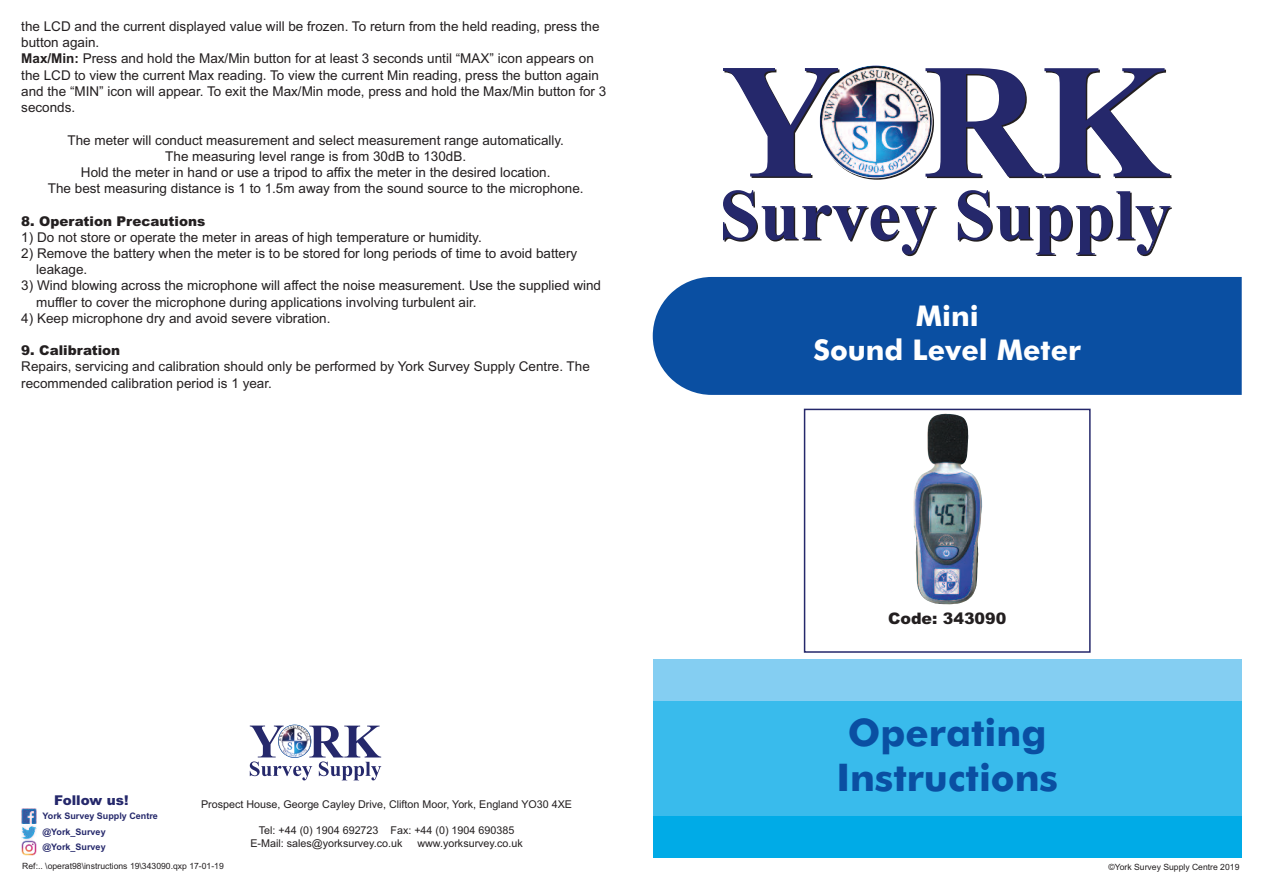
<style>
.page{position:relative;width:1263px;height:893px;background:#fff}
.page>*{position:absolute;margin:0;border:0;box-sizing:border-box;transform-origin:0 0}
.t1{font:700 38.1px/45.8px "Futura BT";color:#0a4fa2;text-align:center}
.t2{font:700 28.65px/34.3px "Futura BT";color:#fff;text-align:center}
.t3{font:900 15.9px "Arial";color:#231f20}
.t4{font:13.5px/16.2px "Arial";color:#231f20}
.t5{font:900 13.5px "Arial";color:#231f20}
.t6{font:900 13.5px "Arial";color:#25286b}
.t7{font:10.8px/12.9px "Arial";color:#231f20}
.t8{font:700 9px/15.6px "Arial";color:#25286b}
.t9{font:8.55px "Arial";color:#231f20}
.s1{font-weight:700}
</style>
<div class="page">
<div style="left:653px;top:659px;width:589px;height:42px;background:#84cef2"></div>
<div style="left:653px;top:701px;width:589px;height:115px;background:#39bbec"></div>
<div style="left:653px;top:816px;width:589px;height:42px;background:#00abe7"></div>
<img style="left:913px;top:414px;width:69px;height:190px">
<div style="left:804px;top:409px;width:287px;height:244px;border:2px solid #25286b"></div>
<svg style="left:723px;top:68px;width:447px;height:187px"></svg>
<img style="left:820px;top:68px;width:112px;height:109px">
<div style="left:819px;top:65px;width:113px;height:113px;border:2px solid #fff;border-radius:50%"></div>
<div style="left:653px;top:277px;width:589px;height:118px;background:#0a4fa2"></div>
<svg style="left:250px;top:726px;width:131px;height:54px"></svg>
<img style="left:278px;top:725px;width:33px;height:33px">
<div style="left:278px;top:725px;width:33px;height:33px;border:1px solid #0a4fa2;border-radius:50%"></div>
<img style="left:21px;top:809px;width:16px;height:15px">
<svg style="left:21px;top:824px;width:16px;height:16px"></svg>
<svg style="left:21px;top:840px;width:16px;height:16px"></svg>
<p class="t4" style="left:21px;top:18px;width:587px">the LCD and the current displayed value will be frozen. To return from the held reading, press the button again.<br><span class="s1">Max/Min:</span> Press and hold the Max/Min button for at least 3 seconds until “MAX” icon appears on the LCD to view the current Max reading. To view the current Min reading, press the button again and the “MIN” icon will appear. To exit the Max/Min mode, press and hold the Max/Min button for 3 seconds.</p>
<p class="t4" style="left:48px;top:132px;width:537px;text-align:center">The meter will conduct measurement and select measurement range automatically.<br>The measuring level range is from 30dB to 130dB.<br>Hold the meter in hand or use a tripod to affix the meter in the desired location.<br>The best measuring distance is 1 to 1.5m away from the sound source to the microphone.</p>
<p class="t5" style="left:21px;top:213px;width:185px">8. Operation Precautions</p>
<p class="t4" style="left:21px;top:229px;width:462px">1) Do not store or operate the meter in areas of high temperature or humidity.</p>
<p class="t4" style="left:36px;top:245px;width:543px;text-indent:-15px">2) Remove the battery when the meter is to be stored for long periods of time to avoid battery leakage.</p>
<p class="t4" style="left:36px;top:278px;width:566px;text-indent:-15px">3) Wind blowing across the microphone will affect the noise measurement. Use the supplied wind muffler to cover the microphone during applications involving turbulent air.</p>
<p class="t4" style="left:21px;top:310px;width:311px">4) Keep microphone dry and avoid severe vibration.</p>
<p class="t5" style="left:21px;top:343px;width:100px">9. Calibration</p>
<p class="t4" style="left:21px;top:359px;width:570px">Repairs, servicing and calibration should only be performed by York Survey Supply Centre. The recommended calibration period is 1 year.</p>
<p class="t6" style="left:54px;top:792px;width:76px">Follow us!</p>
<p class="t8" style="left:43px;top:824px;width:65px">@York_Survey @York_Survey</p>
<p class="t8" style="left:43px;top:808px;width:117px">York Survey Supply Centre</p>
<p class="t7" style="left:201px;top:797px;width:373px">Prospect House, George Cayley Drive, Clifton Moor, York, England YO30 4XE</p>
<p class="t7" style="left:250px;top:824px;width:265px;text-indent:8px">Tel: +44 (0) 1904 692723 Fax: +44 (0) 1904 690385<br>E-Mail: sales@yorksurvey.co.uk</p>
<p class="t7" style="left:417px;top:837px;width:107px">www.yorksurvey.co.uk</p>
<h2 class="t2" style="left:813px;top:298px;width:269px">Mini<br>Sound Level Meter</h2>
<p class="t3" style="left:888px;top:610px;width:120px">Code: 343090</p>
<h1 class="t1" style="left:836px;top:709px;width:223px">Operating<br>Instructions</h1>
<p class="t9" style="left:22px;top:861px;width:203px">Ref:.. \operat98\instructions 19\343090.qxp 17-01-19</p>
<p class="t9" style="left:1108px;top:862px;width:132px">©York Survey Supply Centre 2019</p>
</div>
